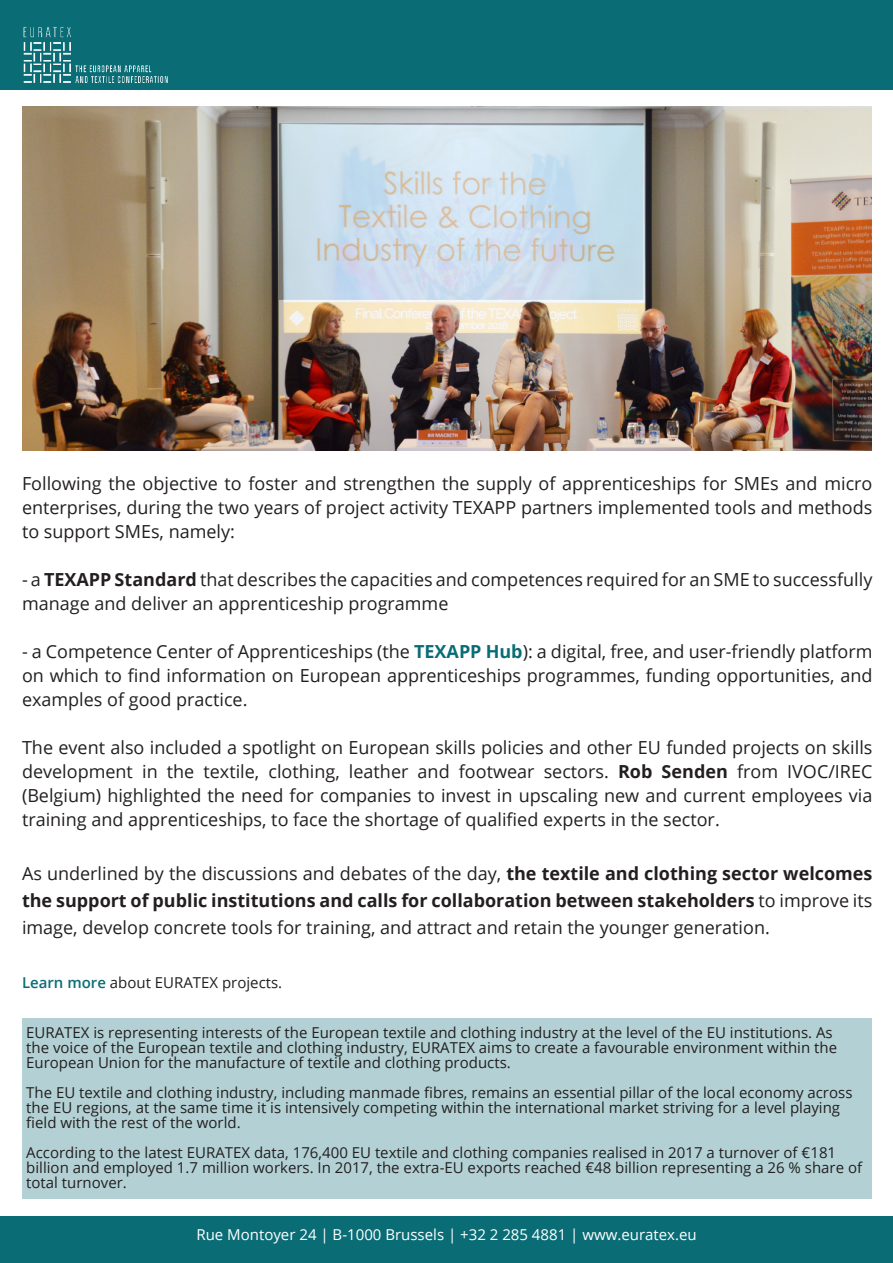
<style>
.page{position:relative;width:893px;height:1263px;background:#fff}
.page>*{position:absolute;margin:0;border:0;box-sizing:border-box;transform-origin:0 0}
.t1{font:18px/24px "Open Sans";color:#231f20;text-align:justify}
.t2{font:15px/15px "Open Sans";color:#231f20}
.t3{font:15px "Open Sans";color:#fff}
.s1{font-weight:700}
.s2{font-weight:700;color:#0a6d76}
.s3{font-weight:600;color:#0a6d76}
</style>
<div class="page">
<div style="left:0;top:0;width:893px;height:89px;background:#0a6d76"></div>
<div style="left:22px;top:1018px;width:850px;height:181px;background:#b3d1d4"></div>
<img style="left:23px;top:26px;width:145px;height:57px">
<div style="left:0;top:1216px;width:893px;height:47px;background:#0a6d76"></div>
<img style="left:22px;top:106px;width:850px;height:345px">
<p class="t1" style="left:22px;top:471px;width:852px">Following the objective to foster and strengthen the supply of apprenticeships for SMEs and micro enterprises, during the two years of project activity TEXAPP partners implemented tools and methods to support SMEs, namely:</p>
<p class="t1" style="left:22px;top:567px;width:852px">- a <span class="s1">TEXAPP Standard</span> that describes the capacities and competences required for an SME to successfully manage and deliver an apprenticeship programme</p>
<p class="t1" style="left:22px;top:639px;width:852px">- a Competence Center of Apprenticeships (the <span class="s2">TEXAPP Hub</span>): a digital, free, and user-friendly platform on which to find information on European apprenticeships programmes, funding opportunities, and examples of good practice.</p>
<p class="t1" style="left:22px;top:735px;width:852px">The event also included a spotlight on European skills policies and other EU funded projects on skills development in the textile, clothing, leather and footwear sectors. <span class="s1">Rob Senden</span> from IVOC/IREC (Belgium) highlighted the need for companies to invest in upscaling new and current employees via training and apprenticeships, to face the shortage of qualified experts in the sector.</p>
<p class="t1" style="left:22px;top:860px;width:852px;line-height:27px">As underlined by the discussions and debates of the day, <span class="s1">the textile and clothing sector welcomes the support of public institutions and calls for collaboration between stakeholders</span> to improve its image, develop concrete tools for training, and attract and retain the younger generation.</p>
<p class="t2" style="left:22px;top:975px;width:262px"><span class="s3">Learn more</span> about EURATEX projects.</p>
<p class="t2" style="left:26px;top:1025px;width:812px">EURATEX is representing interests of the European textile and clothing industry at the level of the EU institutions. As the voice of the European textile and clothing industry, EURATEX aims to create a favourable environment within the<br>European Union for the manufacture of textile and clothing products.</p>
<p class="t2" style="left:26px;top:1085px;width:828px">The EU textile and clothing industry, including manmade fibres, remains an essential pillar of the local economy across the EU regions, at the same time it is intensively competing within the international market striving for a level playing field with the rest of the world.</p>
<p class="t2" style="left:26px;top:1145px;width:837px">According to the latest EURATEX data, 176,400 EU textile and clothing companies realised in 2017 a turnover of €181 billion and employed 1.7 million workers. In 2017, the extra-EU exports reached €48 billion representing a 26 % share of total turnover.</p>
<p class="t3" style="left:196px;top:1225px;width:502px">Rue Montoyer 24 | B-1000 Brussels | +32 2 285 4881 | www.euratex.eu</p>
</div>
